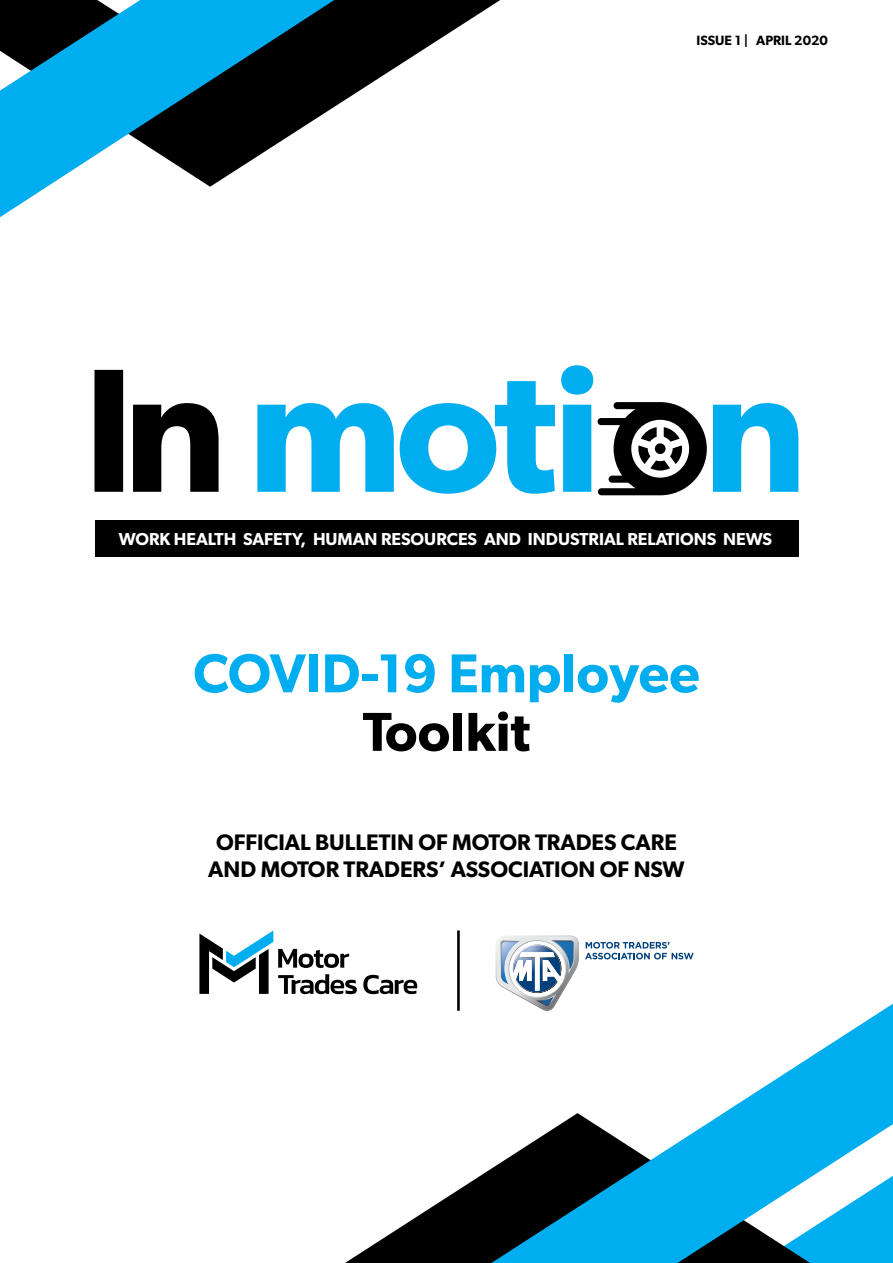
<style>
.page{position:relative;width:893px;height:1263px;background:#fff}
.page>*{position:absolute;margin:0;border:0;box-sizing:border-box;transform-origin:0 0}
.Header_-_H1{font:600 54.9px/58.5px "Gibson";color:#00aeef;text-align:center}
.t1{font:600 22.5px/27px "Gibson";color:#000;text-align:center}
.t2{font:600 17.4px "Gibson";color:#fff}
.t3{font:600 13.5px "Gibson";color:#000}
.s1{color:#000}
</style>
<div class="page">
<div style="left:95px;top:520px;width:703px;height:36px;background:#000"></div>
<svg style="left:713px;top:403px;width:85px;height:89px"></svg>
<svg style="left:561px;top:365px;width:146px;height:130px"></svg>
<svg style="left:257px;top:381px;width:298px;height:113px"></svg>
<svg style="left:585px;top:942px;width:108px;height:17px"></svg>
<svg style="left:496px;top:935px;width:83px;height:69px"></svg>
<svg style="left:363px;top:975px;width:54px;height:19px"></svg>
<svg style="left:199px;top:930px;width:158px;height:64px"></svg>
<hr style="left:457px;top:930px;width:3px;height:81px;background:#000">
<svg style="left:334px;top:0;width:166px;height:107px"></svg>
<svg style="left:0;top:0;width:334px;height:217px"></svg>
<svg style="left:345px;top:1169px;width:146px;height:94px"></svg>
<svg style="left:491px;top:1004px;width:402px;height:259px"></svg>
<svg style="left:95px;top:370px;width:124px;height:122px"></svg>
<p class="t3" style="left:696px;top:32px;width:133px">ISSUE 1 | APRIL 2020</p>
<p class="t2" style="left:119px;top:528px;width:655px">WORK HEALTH SAFETY, HUMAN RESOURCES AND INDUSTRIAL RELATIONS NEWS</p>
<p class="Header_-_H1" style="left:193px;top:643px;width:508px">COVID-19 Employee<br><span class="s1">Toolkit</span></p>
<p class="t1" style="left:208px;top:828px;width:478px">OFFICIAL BULLETIN OF MOTOR TRADES CARE<br>AND MOTOR TRADERS’ ASSOCIATION OF NSW</p>
</div>
